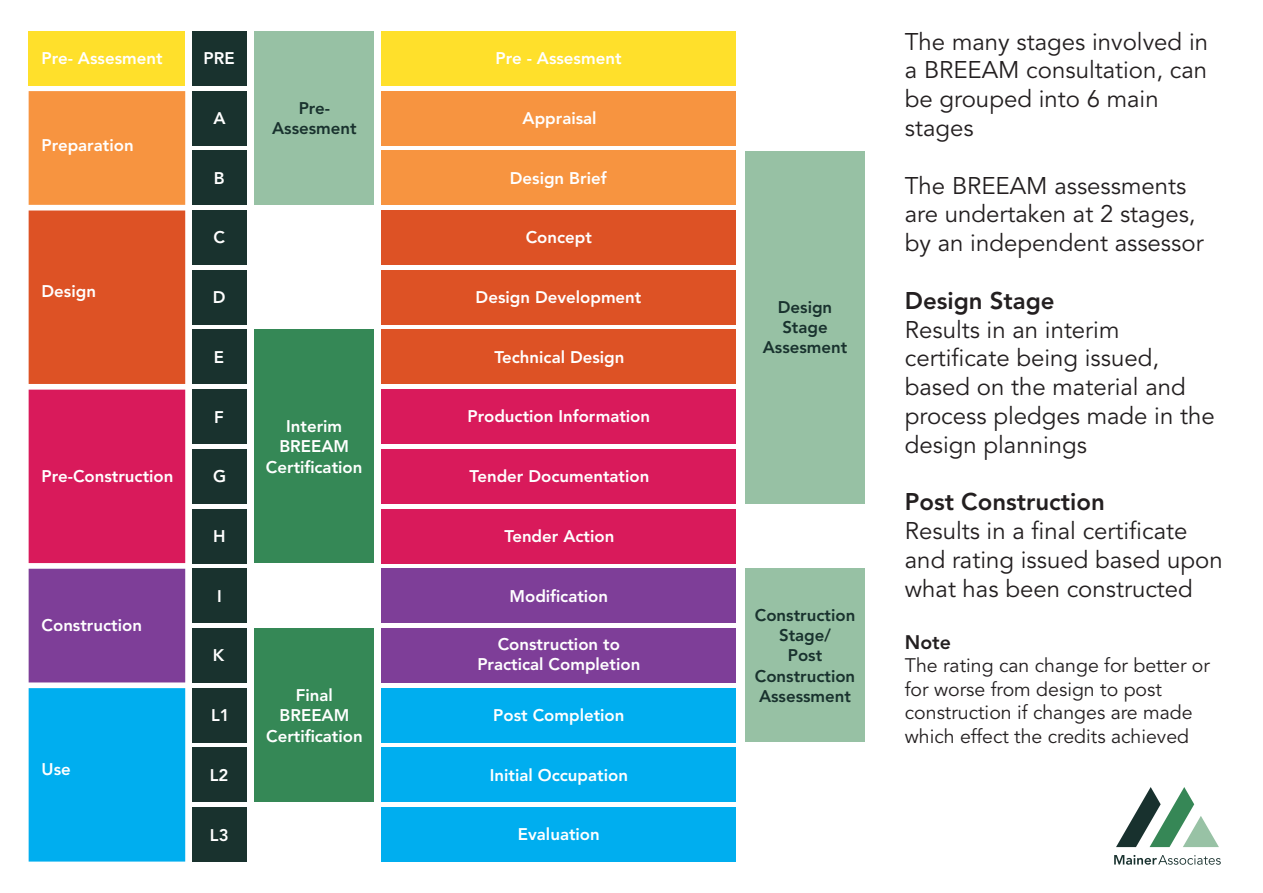
<style>
.page{position:relative;width:1263px;height:893px;background:#fff}
.page>*{position:absolute;margin:0;border:0;box-sizing:border-box;transform-origin:0 0}
.t1{font:24px/28.8px "Avenir LT Std";color:#231f20}
.t2{font:800 24px "Avenir LT Std";color:#231f20}
.t3{font:19.5px/23.4px "Avenir LT Std";color:#231f20}
.t4{font:800 19.5px "Avenir LT Std";color:#231f20}
.t5{font:800 16.8px/20.1px "Avenir LT Std";color:#fff;text-align:center}
.t6{font:800 16.8px/20.1px "Avenir LT Std";color:#19322e;text-align:center}
</style>
<div class="page">
<div style="left:29px;top:31px;width:156px;height:54px;background:#ffe02b"></div>
<svg style="left:29px;top:91px;width:156px;height:293px;background:#e76f33"></svg>
<div style="left:29px;top:390px;width:156px;height:173px;background:#d91a5b"></div>
<div style="left:29px;top:569px;width:156px;height:113px;background:#7e3e98"></div>
<div style="left:29px;top:688px;width:156px;height:174px;background:#00aeef"></div>
<div style="left:192px;top:31px;width:54px;height:54px;background:#19322e"></div>
<div style="left:192px;top:91px;width:54px;height:54px;background:#19322e"></div>
<div style="left:192px;top:151px;width:54px;height:54px;background:#19322e"></div>
<div style="left:192px;top:210px;width:54px;height:55px;background:#19322e"></div>
<div style="left:192px;top:270px;width:54px;height:54px;background:#19322e"></div>
<div style="left:192px;top:330px;width:54px;height:54px;background:#19322e"></div>
<div style="left:192px;top:390px;width:54px;height:54px;background:#19322e"></div>
<div style="left:192px;top:449px;width:54px;height:54px;background:#19322e"></div>
<div style="left:192px;top:509px;width:54px;height:54px;background:#19322e"></div>
<div style="left:192px;top:569px;width:54px;height:54px;background:#19322e"></div>
<div style="left:192px;top:628px;width:54px;height:54px;background:#19322e"></div>
<div style="left:192px;top:688px;width:54px;height:54px;background:#19322e"></div>
<div style="left:192px;top:748px;width:54px;height:54px;background:#19322e"></div>
<div style="left:192px;top:807px;width:54px;height:55px;background:#19322e"></div>
<div style="left:255px;top:31px;width:119px;height:174px;background:#97c1a4"></div>
<div style="left:745px;top:151px;width:119px;height:352px;background:#97c1a4"></div>
<div style="left:255px;top:330px;width:119px;height:233px;background:#358856"></div>
<div style="left:745px;top:569px;width:119px;height:173px;background:#97c1a4"></div>
<div style="left:255px;top:628px;width:119px;height:174px;background:#358856"></div>
<div style="left:382px;top:31px;width:354px;height:54px;background:#ffe02b"></div>
<div style="left:382px;top:91px;width:354px;height:54px;background:#f79440"></div>
<div style="left:382px;top:151px;width:354px;height:54px;background:#f79440"></div>
<div style="left:382px;top:210px;width:354px;height:55px;background:#dd5225"></div>
<div style="left:382px;top:270px;width:354px;height:54px;background:#dd5225"></div>
<div style="left:382px;top:330px;width:354px;height:54px;background:#dd5225"></div>
<div style="left:382px;top:390px;width:354px;height:54px;background:#d91a5b"></div>
<div style="left:382px;top:449px;width:354px;height:54px;background:#d91a5b"></div>
<div style="left:382px;top:509px;width:354px;height:54px;background:#d91a5b"></div>
<div style="left:382px;top:628px;width:354px;height:54px;background:#7e3e98"></div>
<div style="left:382px;top:569px;width:354px;height:54px;background:#7e3e98"></div>
<div style="left:382px;top:748px;width:354px;height:54px;background:#00aeef"></div>
<div style="left:382px;top:807px;width:354px;height:55px;background:#00aeef"></div>
<div style="left:382px;top:688px;width:354px;height:54px;background:#00aeef"></div>
<svg style="left:1114px;top:855px;width:107px;height:10px"></svg>
<svg style="left:1116px;top:787px;width:103px;height:60px"></svg>
<p class="t5" style="left:42px;top:49px;width:122px">Pre- Assesment</p>
<p class="t5" style="left:42px;top:135px;width:94px">Preparation</p>
<p class="t5" style="left:42px;top:281px;width:56px">Design</p>
<p class="t5" style="left:42px;top:467px;width:133px">Pre-Construction</p>
<p class="t5" style="left:42px;top:615px;width:102px">Construction</p>
<p class="t5" style="left:42px;top:759px;width:31px">Use</p>
<p class="t5" style="left:204px;top:49px;width:33px">PRE</p>
<p class="t5" style="left:213px;top:108px;width:14px">A</p>
<p class="t5" style="left:214px;top:168px;width:12px">B</p>
<p class="t5" style="left:213px;top:228px;width:13px">C</p>
<p class="t5" style="left:213px;top:287px;width:14px">D</p>
<p class="t5" style="left:214px;top:347px;width:12px">E</p>
<p class="t5" style="left:214px;top:407px;width:11px">F</p>
<p class="t5" style="left:213px;top:466px;width:15px">G</p>
<p class="t5" style="left:213px;top:526px;width:14px">H</p>
<p class="t5" style="left:217px;top:586px;width:6px">I</p>
<p class="t5" style="left:213px;top:646px;width:13px">K</p>
<p class="t5" style="left:211px;top:705px;width:20px">L1</p>
<p class="t5" style="left:210px;top:765px;width:20px">L2</p>
<p class="t5" style="left:210px;top:825px;width:20px">L3</p>
<p class="t6" style="left:272px;top:98px;width:86px">Pre-<br>Assesment</p>
<p class="t5" style="left:266px;top:416px;width:98px">Interim<br>BREEAM<br>Certification</p>
<p class="t5" style="left:495px;top:48px;width:127px">Pre - Assesment</p>
<p class="t5" style="left:522px;top:108px;width:76px">Appraisal</p>
<p class="t5" style="left:510px;top:168px;width:98px">Design Brief</p>
<p class="t5" style="left:526px;top:228px;width:68px">Concept</p>
<p class="t5" style="left:476px;top:287px;width:167px">Design Development</p>
<p class="t5" style="left:494px;top:347px;width:132px">Technical Design</p>
<p class="t5" style="left:468px;top:407px;width:184px">Production Information</p>
<p class="t5" style="left:470px;top:466px;width:181px">Tender Documentation</p>
<p class="t5" style="left:505px;top:526px;width:111px">Tender Action</p>
<p class="t5" style="left:509px;top:586px;width:100px">Modification</p>
<p class="t5" style="left:477px;top:634px;width:165px">Construction to<br>Practical Completion</p>
<p class="t6" style="left:763px;top:297px;width:86px">Design<br>Stage<br>Assesment</p>
<p class="t6" style="left:755px;top:605px;width:102px">Construction<br>Stage/<br>Post<br>Construction</p>
<p class="t5" style="left:296px;top:685px;width:39px">Final</p>
<p class="t6" style="left:759px;top:686px;width:94px">Assessment</p>
<p class="t5" style="left:266px;top:705px;width:98px">BREEAM<br>Certification</p>
<p class="t5" style="left:493px;top:705px;width:133px">Post Completion</p>
<p class="t5" style="left:490px;top:765px;width:140px">Initial Occupation</p>
<p class="t5" style="left:518px;top:825px;width:83px">Evaluation</p>
<h1 class="t1" style="left:905px;top:28px;width:305px">The many stages involved in a BREEAM consultation, can be grouped into 6 main stages</h1>
<h1 class="t1" style="left:905px;top:172px;width:300px">The BREEAM assessments are undertaken at 2 stages, by an independent assessor</h1>
<h1 class="t2" style="left:905px;top:286px;width:151px">Design Stage</h1>
<h1 class="t1" style="left:905px;top:316px;width:311px">Results in an interim certificate being issued, based on the material and process pledges made in the design plannings</h1>
<h1 class="t2" style="left:905px;top:488px;width:201px">Post Construction</h1>
<h1 class="t1" style="left:905px;top:517px;width:319px">Results in a final certificate and rating issued based upon what has been constructed</h1>
<p class="t4" style="left:905px;top:631px;width:48px">Note</p>
<p class="t3" style="left:905px;top:654px;width:307px">The rating can change for better or for worse from design to post construction if changes are made which effect the credits achieved</p>
</div>
